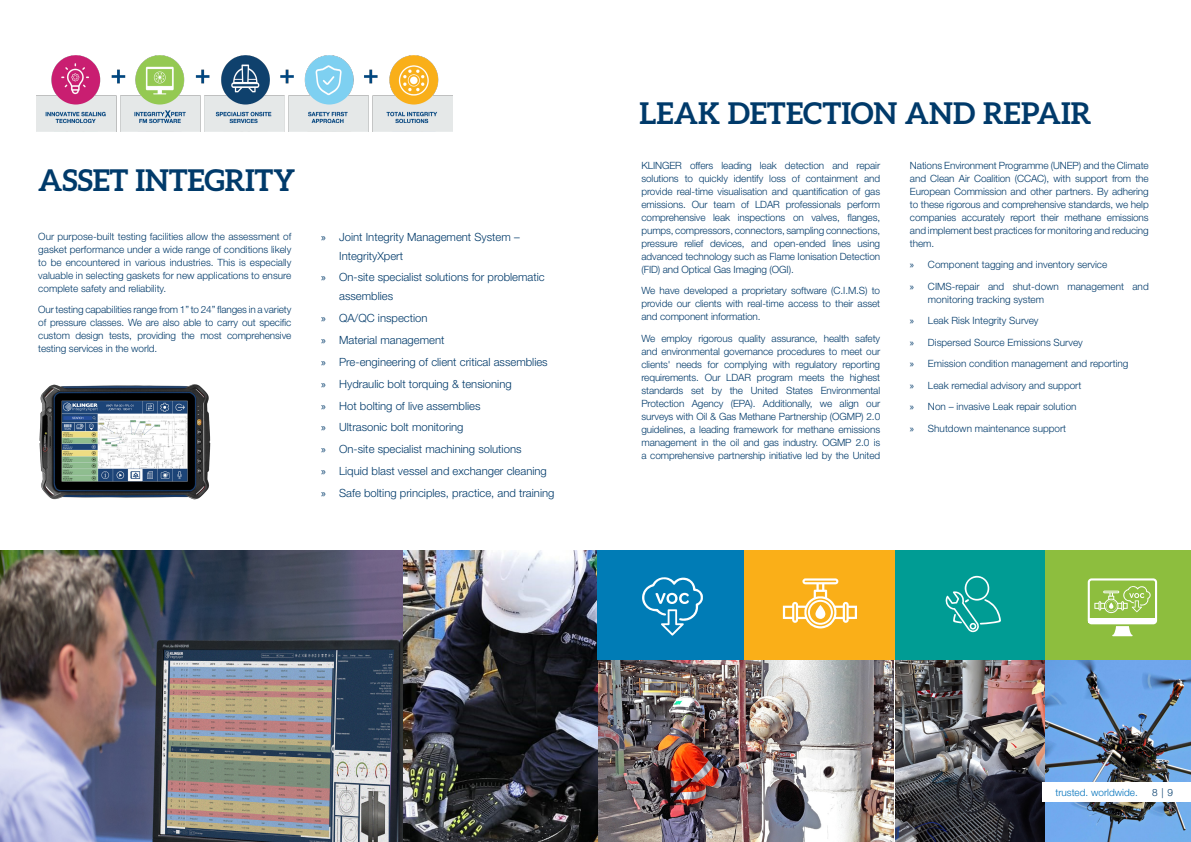
<style>
.page{position:relative;width:1191px;height:842px;background:#fff}
.page>*{position:absolute;margin:0;border:0;box-sizing:border-box;transform-origin:0 0}
.HL{font:700 30px "Aleo";color:#003a6a}
.t1{font:300 11.3px/19px "Helvetica Neue LT Pro";color:#003a6a}
.Copy{font:300 10px/13px "Helvetica Neue LT Pro";color:#003a6a;text-align:justify}
.t2{font:300 10px "Helvetica Neue LT Pro";color:#0072bc}
.s1{font-family:"Myriad Pro";font-weight:400}
</style>
<div class="page">
<img style="left:597px;top:660px;width:296px;height:182px">
<img style="left:403px;top:550px;width:194px;height:292px">
<img style="left:0;top:550px;width:403px;height:292px">
<img style="left:37px;top:55px;width:416px;height:76px">
<img style="left:39px;top:384px;width:172px;height:116px">
<img style="left:895px;top:660px;width:296px;height:182px">
<div style="left:597px;top:550px;width:150px;height:110px;background:#007cb6"></div>
<svg style="left:642px;top:577px;width:61px;height:59px"></svg>
<div style="left:745px;top:550px;width:150px;height:110px;background:#faaf18"></div>
<div style="left:895px;top:550px;width:150px;height:110px;background:#009c94"></div>
<div style="left:1045px;top:550px;width:146px;height:110px;background:#8dbe3e"></div>
<svg style="left:783px;top:578px;width:74px;height:51px"></svg>
<svg style="left:945px;top:576px;width:56px;height:56px"></svg>
<svg style="left:1112px;top:626px;width:20px;height:10px"></svg>
<svg style="left:1094px;top:586px;width:56px;height:27px"></svg>
<div style="left:1087px;top:578px;width:70px;height:46px;border:2px solid #fff;border-radius:3px"></div>
<hr style="left:1088px;top:618px;width:68px;height:4px;background:#fff">
<div style="left:1042px;top:782px;width:149px;height:20px;background:#fff"></div>
<p class="HL" style="left:38px;top:163px;width:258px">ASSET INTEGRITY</p>
<p class="Copy" style="left:38px;top:229px;width:255px">Our purpose-built testing facilities allow the assessment of gasket performance under a wide range of conditions likely to be encountered in various industries. This is especially valuable in selecting gaskets for new applications to ensure complete safety and reliability.</p>
<p class="Copy" style="left:38px;top:303px;width:255px">Our testing capabilities range from 1” to 24” flanges in a variety of pressure classes. We are also able to carry out specific custom design tests, providing the most comprehensive testing services in the world.</p>
<p class="t1" style="left:339px;top:227px;width:182px;text-indent:-18px"><span class="s1">»</span> Joint Integrity Management System –<br>IntegrityXpert</p>
<p class="t1" style="left:339px;top:268px;width:207px;text-indent:-18px"><span class="s1">»</span> On-site specialist solutions for problematic assemblies</p>
<p class="t1" style="left:321px;top:308px;width:108px"><span class="s1">»</span> QA/QC inspection</p>
<p class="t1" style="left:321px;top:330px;width:125px"><span class="s1">»</span> Material management</p>
<p class="t1" style="left:321px;top:352px;width:228px"><span class="s1">»</span> Pre-engineering of client critical assemblies</p>
<p class="t1" style="left:321px;top:374px;width:192px"><span class="s1">»</span> Hydraulic bolt torquing &amp; tensioning</p>
<p class="t1" style="left:321px;top:396px;width:161px"><span class="s1">»</span> Hot bolting of live assemblies</p>
<p class="t1" style="left:321px;top:418px;width:144px"><span class="s1">»</span> Ultrasonic bolt monitoring</p>
<p class="t1" style="left:321px;top:439px;width:202px"><span class="s1">»</span> On-site specialist machining solutions</p>
<p class="t1" style="left:321px;top:461px;width:227px"><span class="s1">»</span> Liquid blast vessel and exchanger cleaning</p>
<p class="t1" style="left:321px;top:483px;width:235px"><span class="s1">»</span> Safe bolting principles, practice, and training</p>
<p class="HL" style="left:639px;top:96px;width:453px">LEAK DETECTION AND REPAIR</p>
<p class="Copy" style="left:641px;top:158px;width:240px">KLINGER offers leading leak detection and repair solutions to quickly identify loss of containment and provide real-time visualisation and quantification of gas emissions. Our team of LDAR professionals perform comprehensive leak inspections on valves, flanges, pumps, compressors, connectors, sampling connections, pressure relief devices, and open-ended lines using advanced technology such as Flame Ionisation Detection (FID) and Optical Gas Imaging (OGI).</p>
<p class="Copy" style="left:641px;top:284px;width:240px">We have developed a proprietary software (C.I.M.S) to provide our clients with real-time access to their asset and component information.</p>
<p class="Copy" style="left:641px;top:331px;width:240px">We employ rigorous quality assurance, health safety and environmental governance procedures to meet our clients' needs for complying with regulatory reporting requirements. Our LDAR program meets the highest standards set by the United States Environmental Protection Agency (EPA). Additionally, we align our surveys with Oil &amp; Gas Methane Partnership (OGMP) 2.0 guidelines, a leading framework for methane emissions management in the oil and gas industry. OGMP 2.0 is a comprehensive partnership initiative led by the United</p>
<p class="Copy" style="left:910px;top:158px;width:240px">Nations Environment Programme (UNEP) and the Climate and Clean Air Coalition (CCAC), with support from the European Commission and other partners. By adhering to these rigorous and comprehensive standards, we help companies accurately report their methane emissions and implement best practices for monitoring and reducing them.</p>
<p class="Copy" style="left:910px;top:258px;width:199px"><span class="s1">»</span> Component tagging and inventory service</p>
<p class="Copy" style="left:928px;top:279px;width:222px;text-indent:-18px"><span class="s1">»</span> CIMS-repair and shut-down management and monitoring tracking system</p>
<p class="Copy" style="left:910px;top:314px;width:130px"><span class="s1">»</span> Leak Risk Integrity Survey</p>
<p class="Copy" style="left:910px;top:335px;width:174px"><span class="s1">»</span> Dispersed Source Emissions Survey</p>
<p class="Copy" style="left:910px;top:357px;width:220px"><span class="s1">»</span> Emission condition management and reporting</p>
<p class="Copy" style="left:910px;top:378px;width:173px"><span class="s1">»</span> Leak remedial advisory and support</p>
<p class="Copy" style="left:910px;top:400px;width:168px"><span class="s1">»</span> Non – invasive Leak repair solution</p>
<p class="Copy" style="left:910px;top:421px;width:158px"><span class="s1">»</span> Shutdown maintenance support</p>
<p class="t2" style="left:1055px;top:787px;width:84px">trusted. worldwide.</p>
<p class="Copy" style="left:1152px;top:786px;width:22px">8 | 9</p>
<p class="Copy" style="left:1154px;top:785px;width:7px">9</p>
</div>
